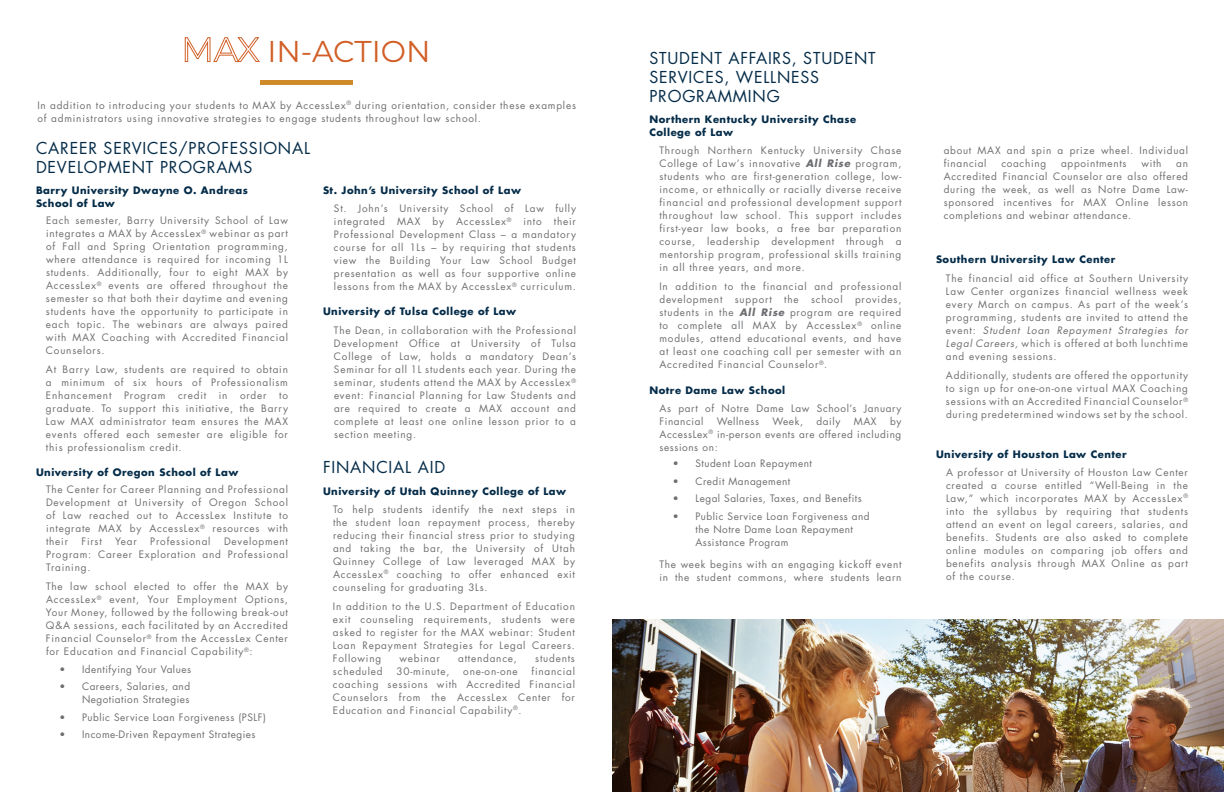
<style>
.page{position:relative;width:1224px;height:792px;background:#fff}
.page>*{position:absolute;margin:0;border:0;box-sizing:border-box;transform-origin:0 0}
.t1{font:30.1px "Montserrat";color:#d15f27}
.t2{font:16px/19px "Futura Std";letter-spacing:.05em;color:#052c49}
.t3{font:10px/13px "Futura Std";letter-spacing:.08em;color:#6d6e71;text-align:justify}
.t4{font:700 10px/13px "Futura Std";letter-spacing:.05em;color:#052c49}
.t5{font:10px/13px "Futura Std";letter-spacing:.05em;color:#6d6e71;text-align:right}
.t6{font:10px/13px "Futura Std";letter-spacing:.06em;color:#6d6e71}
.s1{font-size:34.1px}
.s2{font-weight:700;font-style:italic}
.s3{font-style:italic}
</style>
<div class="page">
<div style="left:260px;top:80px;width:92px;height:5px;background:#cf8a29"></div>
<img style="left:612px;top:620px;width:612px;height:172px">
<h1 class="t1" style="left:181px;top:30px;width:251px"><span class="s1">MAX</span> IN-ACTION</h1>
<p class="t3" style="left:37px;top:98px;width:540px">In addition to introducing your students to MAX by AccessLex<sup>®</sup> during orientation, consider these examples of administrators using innovative strategies to engage students throughout law school.</p>
<h2 class="t2" style="left:36px;top:138px;width:276px">CAREER SERVICES/PROFESSIONAL<br>DEVELOPMENT PROGRAMS</h2>
<p class="t4" style="left:36px;top:183px;width:213px">Barry University Dwayne O. Andreas<br>School of Law</p>
<p class="t3" style="left:46px;top:214px;width:244px">Each semester, Barry University School of Law integrates a MAX by AccessLex<sup>®</sup> webinar as part of Fall and Spring Orientation programming, where attendance is required for incoming 1L students. Additionally, four to eight MAX by AccessLex<sup>®</sup> events are offered throughout the semester so that both their daytime and evening students have the opportunity to participate in each topic. The webinars are always paired with MAX Coaching with Accredited Financial Counselors.</p>
<p class="t3" style="left:46px;top:363px;width:244px">At Barry Law, students are required to obtain a minimum of six hours of Professionalism Enhancement</p>
<p class="t3" style="left:124px;top:389px;width:43px">Program</p>
<p class="t3" style="left:178px;top:389px;width:30px">credit</p>
<p class="t3" style="left:219px;top:389px;width:10px">in</p>
<p class="t3" style="left:240px;top:389px;width:28px">order</p>
<p class="t3" style="left:46px;top:389px;width:244px;text-indent:233px">to graduate. To support this initiative, the Barry Law MAX administrator team ensures the MAX events offered each semester are eligible for this professionalism credit.</p>
<p class="t4" style="left:36px;top:466px;width:204px">University of Oregon School of Law</p>
<p class="t3" style="left:46px;top:483px;width:244px">The Center for Career Planning and Professional Development at University of Oregon School of Law reached out to AccessLex Institute to integrate MAX by AccessLex<sup>®</sup> resources with their</p>
<p class="t3" style="left:81px;top:535px;width:22px">First</p>
<p class="t3" style="left:115px;top:535px;width:23px">Year</p>
<p class="t3" style="left:150px;top:535px;width:62px">Professional</p>
<p class="t3" style="left:46px;top:535px;width:244px;text-indent:178px">Development Program: Career Exploration and Professional Training.</p>
<p class="t3" style="left:46px;top:580px;width:244px">The law school elected to offer the MAX by AccessLex<sup>®</sup> event, Your Employment Options, Your Money, followed by the following break-out Q&amp;A sessions, each facilitated by an Accredited Financial Counselor<sup>®</sup> from the AccessLex Center for Education and Financial Capability<sup>®</sup>:</p>
<p class="t5" style="left:60px;top:663px;width:133px">• Identifying Your Values</p>
<p class="t5" style="left:60px;top:680px;width:132px">• Careers, Salaries, and<br>Negotiation Strategies</p>
<p class="t5" style="left:60px;top:711px;width:208px">• Public Service Loan Forgiveness (PSLF)</p>
<p class="t5" style="left:60px;top:728px;width:197px">• Income-Driven Repayment Strategies</p>
<p class="t4" style="left:323px;top:183px;width:199px">St. John’s University School of Law</p>
<p class="t3" style="left:334px;top:202px;width:244px">St. John’s University School of Law fully integrated MAX by AccessLex<sup>®</sup> into their Professional Development Class – a mandatory course for all 1Ls – by requiring that students view the Building Your Law School Budget presentation as well as four supportive online lessons from the MAX by AccessLex<sup>®</sup> curriculum.</p>
<p class="t3" style="left:334px;top:324px;width:244px">The Dean, in collaboration with the Professional Development Office at University of Tulsa College of Law, holds a mandatory Dean’s Seminar for all 1L students each year. During the seminar, students attend the MAX by AccessLex<sup>® </sup>event: Financial Planning for Law Students and are required to create a MAX account and complete at least one online lesson prior to a section meeting.</p>
<p class="t4" style="left:323px;top:305px;width:195px">University of Tulsa College of Law</p>
<h2 class="t2" style="left:323px;top:458px;width:124px">FINANCIAL AID</h2>
<p class="t4" style="left:323px;top:484px;width:245px">University of Utah Quinney College of Law</p>
<p class="t3" style="left:333px;top:503px;width:244px">To help students identify the next steps in the student loan repayment process, thereby reducing their financial stress prior to studying and taking the bar, the University of Utah Quinney College of Law leveraged MAX by AccessLex<sup>®</sup> coaching to offer enhanced exit counseling for graduating 3Ls.</p>
<p class="t3" style="left:333px;top:600px;width:244px">In addition to the U.S. Department of Education exit counseling requirements, students were asked to register for the MAX webinar: Student Loan Repayment Strategies for Legal Careers.<br>Following</p>
<p class="t3" style="left:399px;top:652px;width:42px">webinar</p>
<p class="t3" style="left:458px;top:652px;width:60px">attendance,</p>
<p class="t3" style="left:535px;top:652px;width:41px">students</p>
<p class="t3" style="left:333px;top:665px;width:244px;text-indent:198px">financial coaching sessions with Accredited Financial Counselors from the AccessLex Center for Education and Financial Capability<sup>®</sup>.</p>
<p class="t3" style="left:333px;top:665px;width:51px">scheduled</p>
<p class="t3" style="left:397px;top:665px;width:54px">30-minute,</p>
<p class="t3" style="left:463px;top:665px;width:56px">one-on-one</p>
<h2 class="t2" style="left:649px;top:49px;width:228px">STUDENT AFFAIRS, STUDENT<br>SERVICES, WELLNESS<br>PROGRAMMING</h2>
<p class="t4" style="left:649px;top:112px;width:208px">Northern Kentucky University Chase<br>College of Law</p>
<p class="t3" style="left:944px;top:144px;width:246px">about MAX and spin a prize wheel. Individual financial</p>
<p class="t3" style="left:659px;top:144px;width:244px">Through Northern Kentucky University Chase College of Law’s innovative <span class="s2">All Rise</span> program, students who are first-generation college, low&shy;income, or ethnically or racially diverse receive financial and professional development support throughout law school. This support includes first-year law books, a free bar preparation course, leadership development through a mentorship program, professional skills training in all three years, and more.</p>
<p class="t3" style="left:659px;top:280px;width:244px">In addition to the financial and professional development support the school provides, students in the <span class="s2">All Rise</span> program are required to complete all MAX by AccessLex<sup>®</sup> online modules, attend educational events, and have at least one coaching call per semester with an Accredited Financial Counselor<sup>®</sup>.</p>
<p class="t3" style="left:946px;top:272px;width:244px">The financial aid office at Southern University Law Center organizes financial wellness week every March on campus. As part of the week’s programming, students are invited to attend the event: <span class="s3">Student Loan Repayment Strategies for Legal Careers,</span> which is offered at both lunchtime and evening sessions.</p>
<p class="t3" style="left:946px;top:369px;width:244px">Additionally, students are offered the opportunity to sign up for one-on-one virtual MAX Coaching sessions with an Accredited Financial Counselor<sup>® </sup>during predetermined windows set by the school.</p>
<p class="t3" style="left:1001px;top:157px;width:46px">coaching</p>
<p class="t3" style="left:1061px;top:157px;width:67px">appointments</p>
<p class="t3" style="left:1141px;top:157px;width:22px">with</p>
<p class="t3" style="left:944px;top:157px;width:246px;text-indent:232px">an Accredited Financial Counselor are also offered during the week, as well as Notre Dame Law&shy;sponsored incentives for MAX Online lesson completions and webinar attendance.</p>
<p class="t4" style="left:936px;top:252px;width:181px">Southern University Law Center</p>
<p class="t4" style="left:649px;top:383px;width:137px">Notre Dame Law School</p>
<p class="t6" style="left:659px;top:402px;width:244px">As part of Notre Dame Law School’s January<br>Financial</p>
<p class="t3" style="left:659px;top:415px;width:244px;text-indent:231px">by AccessLex<sup>®</sup> in-person events are offered including sessions on:</p>
<p class="t6" style="left:717px;top:415px;width:44px">Wellness</p>
<p class="t3" style="left:773px;top:415px;width:32px">Week,</p>
<p class="t3" style="left:817px;top:415px;width:25px">daily</p>
<p class="t3" style="left:854px;top:415px;width:24px">MAX</p>
<p class="t4" style="left:936px;top:447px;width:192px">University of Houston Law Center</p>
<p class="t5" style="left:673px;top:457px;width:141px">• Student Loan Repayment</p>
<p class="t5" style="left:673px;top:474px;width:119px">• Credit Management</p>
<p class="t5" style="left:673px;top:492px;width:190px">• Legal Salaries, Taxes, and Benefits</p>
<p class="t5" style="left:695px;top:509px;width:176px;text-align:left;text-indent:-22px">• Public Service Loan Forgiveness and the Notre Dame Loan Repayment<br>Assistance Program</p>
<p class="t3" style="left:946px;top:466px;width:244px">A professor at University of Houston Law Center created a course entitled “Well-Being in the Law,” which incorporates MAX by AccessLex<sup>® </sup>into the syllabus by requiring that students attend an event on legal careers, salaries, and benefits. Students are also asked to complete online modules on comparing job offers and benefits analysis through MAX Online as part of the course.</p>
<p class="t3" style="left:659px;top:558px;width:244px">The week begins with an engaging kickoff event in the student commons, where students learn</p>
</div>
